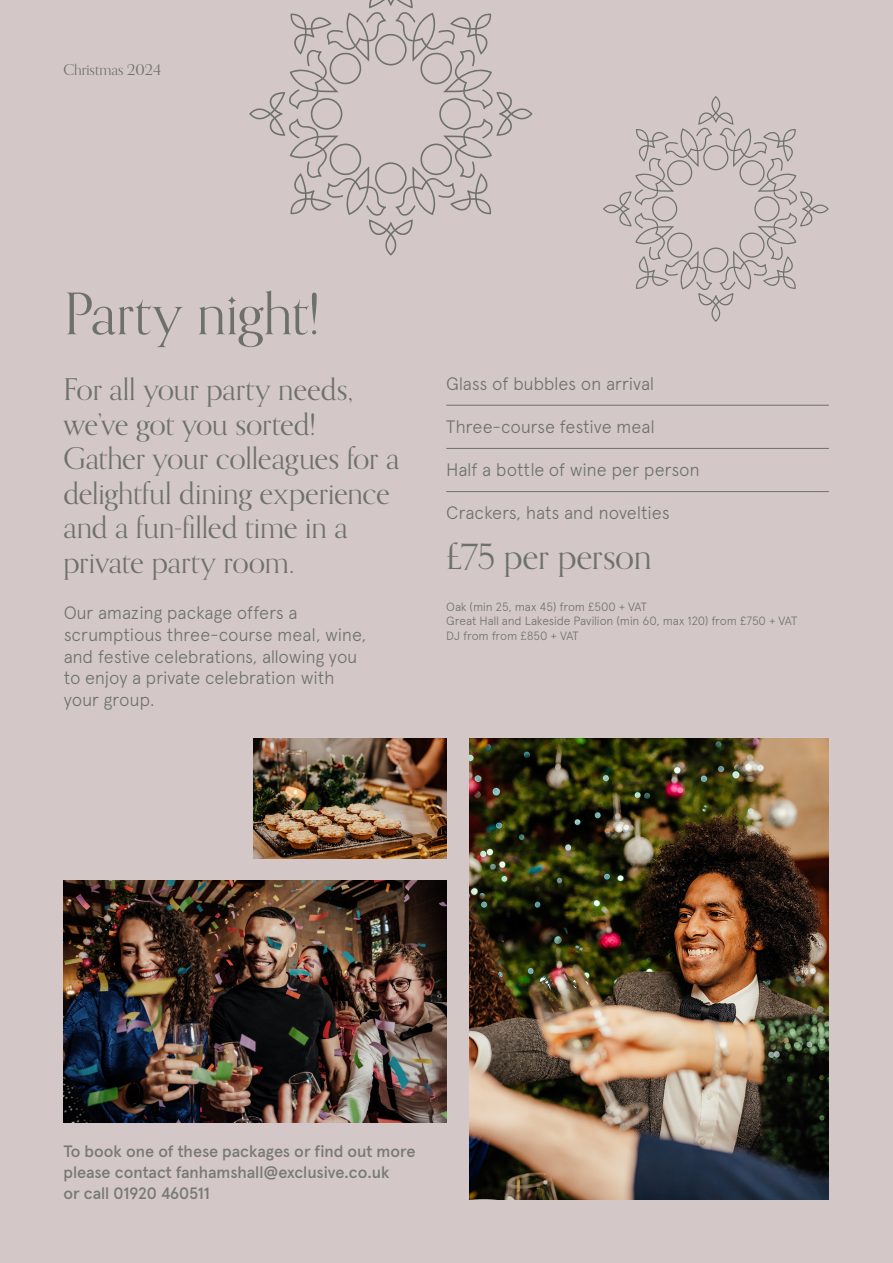
<style>
.page{position:relative;width:893px;height:1263px;background:#d3c8c7}
.page>*{position:absolute;margin:0;border:0;box-sizing:border-box;transform-origin:0 0}
.Headline{font:57.45px "Orpheus Pro";letter-spacing:-.005em;color:#6e7169}
.t1{font:34.8px "Orpheus Pro";letter-spacing:-.01em;color:#6e7169}
.t2{font:30px/34.5px "Orpheus Pro";letter-spacing:-.005em;color:#6e7169}
.t3{font:300 18px/21.6px "Apercu";letter-spacing:-.015em;color:#6e7169}
.t4{font:500 16.5px/21px "Apercu";color:#797973}
.Headline-2{font:15px "Orpheus Pro";color:#6e7169}
.t5{font:300 12px "Apercu";letter-spacing:-.015em;color:#6e7169}
</style>
<div class="page">
<hr style="left:446px;top:405px;width:383px;height:1px;background:#6e7169">
<hr style="left:446px;top:448px;width:383px;height:1px;background:#6e7169">
<hr style="left:446px;top:491px;width:383px;height:1px;background:#6e7169">
<svg style="left:249px;top:0;width:284px;height:256px"></svg>
<img style="left:64px;top:881px;width:382px;height:241px">
<img style="left:254px;top:738px;width:192px;height:120px">
<img style="left:469px;top:738px;width:360px;height:461px">
<svg style="left:603px;top:96px;width:226px;height:226px"></svg>
<p class="Headline-2" style="left:63px;top:60px;width:99px">Christmas 2024</p>
<p class="Headline" style="left:64px;top:277px;width:258px">Party night!</p>
<p class="t2" style="left:63px;top:371px;width:338px">For all your party needs, we’ve got you sorted!<br>Gather your colleagues for a delightful dining experience and a fun-filled time in a private party room.</p>
<p class="t3" style="left:64px;top:602px;width:304px">Our amazing package offers a scrumptious three-course meal, wine, and festive celebrations, allowing you to enjoy a private celebration with your group.</p>
<p class="t3" style="left:446px;top:372px;width:209px">Glass of bubbles on arrival</p>
<p class="t3" style="left:446px;top:416px;width:210px">Three-course festive meal</p>
<p class="t3" style="left:446px;top:459px;width:255px">Half a bottle of wine per person</p>
<p class="t3" style="left:446px;top:502px;width:225px">Crackers, hats and novelties</p>
<p class="t1" style="left:446px;top:535px;width:207px">£75 per person</p>
<p class="t5" style="left:446px;top:600px;width:202px">Oak (min 25, max 45) from £500 + VAT</p>
<p class="t5" style="left:446px;top:614px;width:352px">Great Hall and Lakeside Pavilion (min 60, max 120) from £750 + VAT</p>
<p class="t5" style="left:446px;top:628px;width:134px">DJ from from £850 + VAT</p>
<p class="t4" style="left:63px;top:1139px;width:354px">To book one of these packages or find out more please contact fanhamshall@exclusive.co.uk</p>
<p class="t4" style="left:63px;top:1181px;width:148px">or call 01920 460511</p>
</div>
